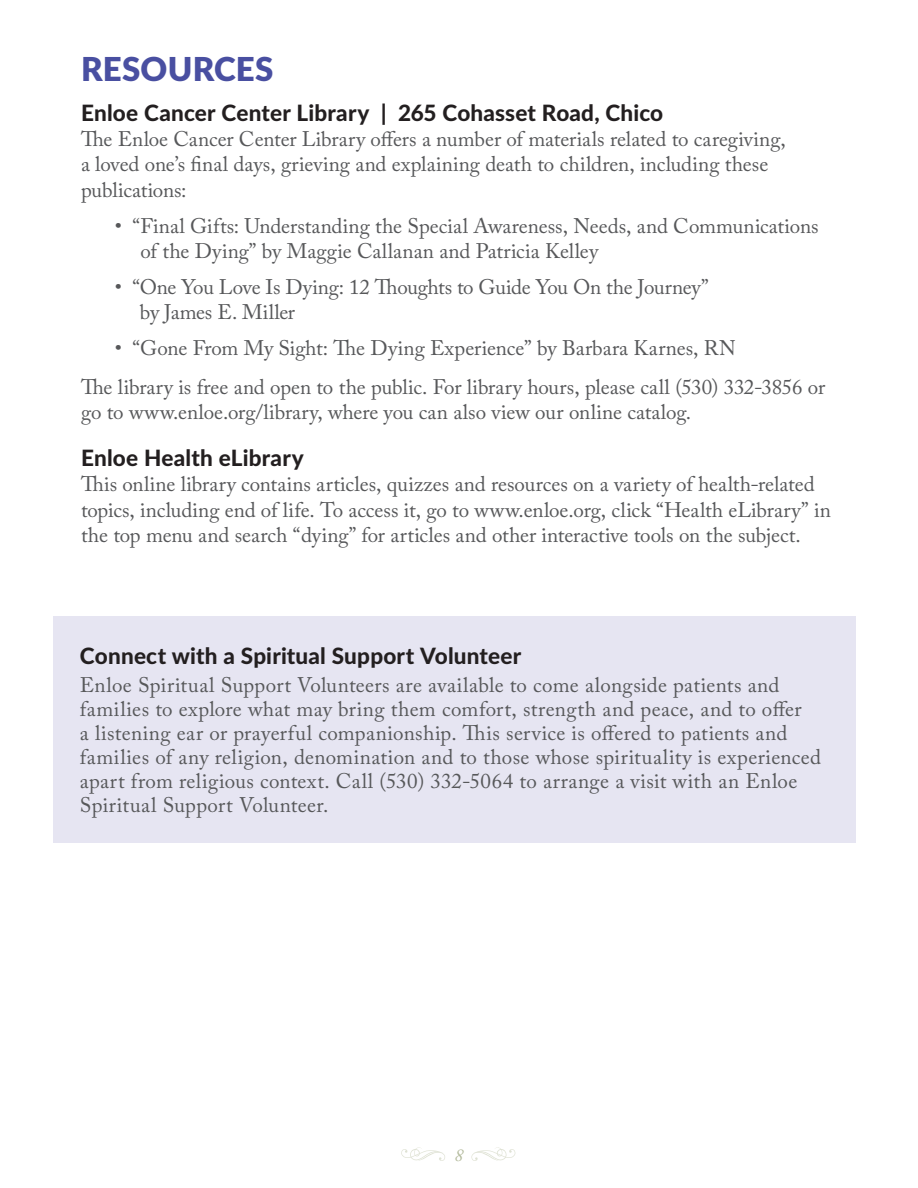
<style>
.page{position:relative;width:918px;height:1188px;background:#fff}
.page>*{position:absolute;margin:0;border:0;box-sizing:border-box;transform-origin:0 0}
.head_A{font:900 33px "Lato";letter-spacing:.005em;color:#494fa1}
.head_B{font:800 22.5px "Lato";letter-spacing:.01em;color:#231f20}
.bullet_list{font:21px/24px "Adobe Caslon Pro";letter-spacing:.01em;color:#57585a}
.body{font:21px/25.2px "Adobe Caslon Pro";color:#57585a}
.bullet_list-2{font:21px/25.2px "Adobe Caslon Pro";letter-spacing:-.015em;color:#57585a}
.t1{font:italic 18px "Adobe Caslon Pro";color:#b4bb9d}
</style>
<div class="page">
<svg style="left:401px;top:1147px;width:44px;height:14px"></svg>
<svg style="left:471px;top:1147px;width:45px;height:14px"></svg>
<div style="left:53px;top:616px;width:802px;height:226px;background:#e6e5f2"></div>
<p class="head_A" style="left:81px;top:44px;width:194px">RESOURCES</p>
<p class="head_B" style="left:81px;top:96px;width:584px">Enloe Cancer Center Library | 265 Cohasset Road, Chico</p>
<p class="body" style="left:81px;top:126px;width:706px">The Enloe Cancer Center Library offers a number of materials related to caregiving, a loved one’s final days, grieving and explaining death to children, including these publications:</p>
<p class="bullet_list" style="left:140px;top:213px;width:680px;line-height:25.2px;text-indent:-26px">• “Final Gifts: Understanding the Special Awareness, Needs, and Communications of the Dying” by Maggie Callanan and Patricia Kelley</p>
<p class="bullet_list-2" style="left:140px;top:274px;width:570px;text-indent:-25px">• “One You Love Is Dying: 12 Thoughts to Guide You On the Journey” by James E. Miller</p>
<p class="bullet_list" style="left:115px;top:336px;width:623px">• “Gone From My Sight: The Dying Experience” by Barbara Karnes, RN</p>
<p class="body" style="left:81px;top:374px;width:746px">The library is free and open to the public. For library hours, please call (530) 332-3856 or go to www.enloe.org/library, where you can also view our online catalog.</p>
<p class="head_B" style="left:81px;top:441px;width:224px">Enloe Health eLibrary</p>
<p class="body" style="left:81px;top:472px;width:751px">This online library contains articles, quizzes and resources on a variety of health-related topics, including end of life. To access it, go to www.enloe.org, click “Health eLibrary” in the top menu and search “dying” for articles and other interactive tools on the subject.</p>
<p class="head_B" style="left:80px;top:639px;width:443px">Connect with a Spiritual Support Volunteer</p>
<p class="bullet_list" style="left:80px;top:673px;width:743px">Enloe Spiritual Support Volunteers are available to come alongside patients and families to explore what may bring them comfort, strength and peace, and to offer<br>a listening ear or prayerful companionship. This service is offered to patients and families of any religion, denomination and to those whose spirituality is experienced apart from religious context. Call (530) 332-5064 to arrange a visit with an Enloe Spiritual Support Volunteer.</p>
<p class="t1" style="left:454px;top:1144px;width:10px">8</p>
</div>
